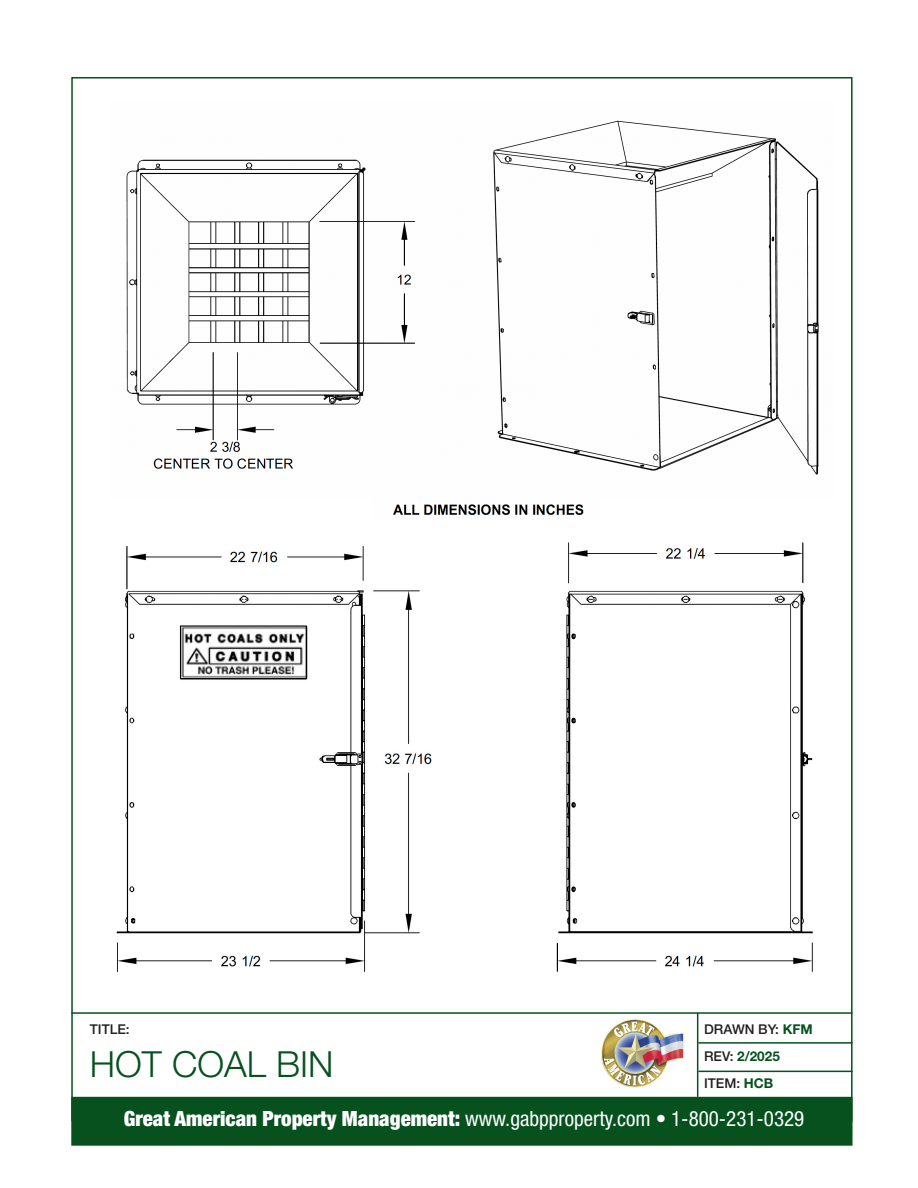
<style>
.page{position:relative;width:918px;height:1188px;background:#fff}
.page>*{position:absolute;margin:0;border:0;box-sizing:border-box;transform-origin:0 0}
.t1{font:300 36px "Helvetica Neue LT Std";color:#06511d}
.t2{font:condensed 21px "Helvetica Neue LT Std";color:#fff}
.t3{font:500 13.5px "Helvetica Neue LT Std";color:#231f20}
.t4{font:700 13.5px "Helvetica Neue LT Std";color:#06511d}
.s1{font-weight:700;color:#06511d}
.s2{font-weight:500;color:#231f20}
.s3{font-weight:900}
</style>
<div class="page">
<hr style="left:71px;top:1012px;width:782px;height:2px;background:#06511d">
<hr style="left:697px;top:1013px;width:1px;height:84px;background:#06511d">
<hr style="left:698px;top:1042px;width:155px;height:2px;background:#06511d">
<img style="left:126px;top:120px;width:693px;height:355px">
<img style="left:116px;top:542px;width:697px;height:430px">
<img style="left:601px;top:1018px;width:84px;height:70px">
<div style="left:71px;top:1097px;width:782px;height:49px;background:#06511d;border:2px solid #06511d"></div>
<hr style="left:698px;top:1071px;width:155px;height:1px;background:#06511d">
<img style="left:393px;top:504px;width:191px;height:11px">
<p class="t3" style="left:90px;top:1021px;width:41px">TITLE:</p>
<p class="t1" style="left:90px;top:1042px;width:245px">HOT COAL BIN</p>
<p class="t3" style="left:704px;top:1021px;width:110px">DRAWN BY: <span class="s1">KFM</span></p>
<p class="t4" style="left:704px;top:1048px;width:77px"><span class="s2">REV:</span> 2/2025</p>
<p class="t3" style="left:704px;top:1075px;width:71px">ITEM: <span class="s1">HCB</span></p>
<p class="t2" style="left:124px;top:1107px;width:682px"><span class="s3">Great American Property Management:</span> www.gabpproperty.com • 1-800-231-0329</p>
</div>
